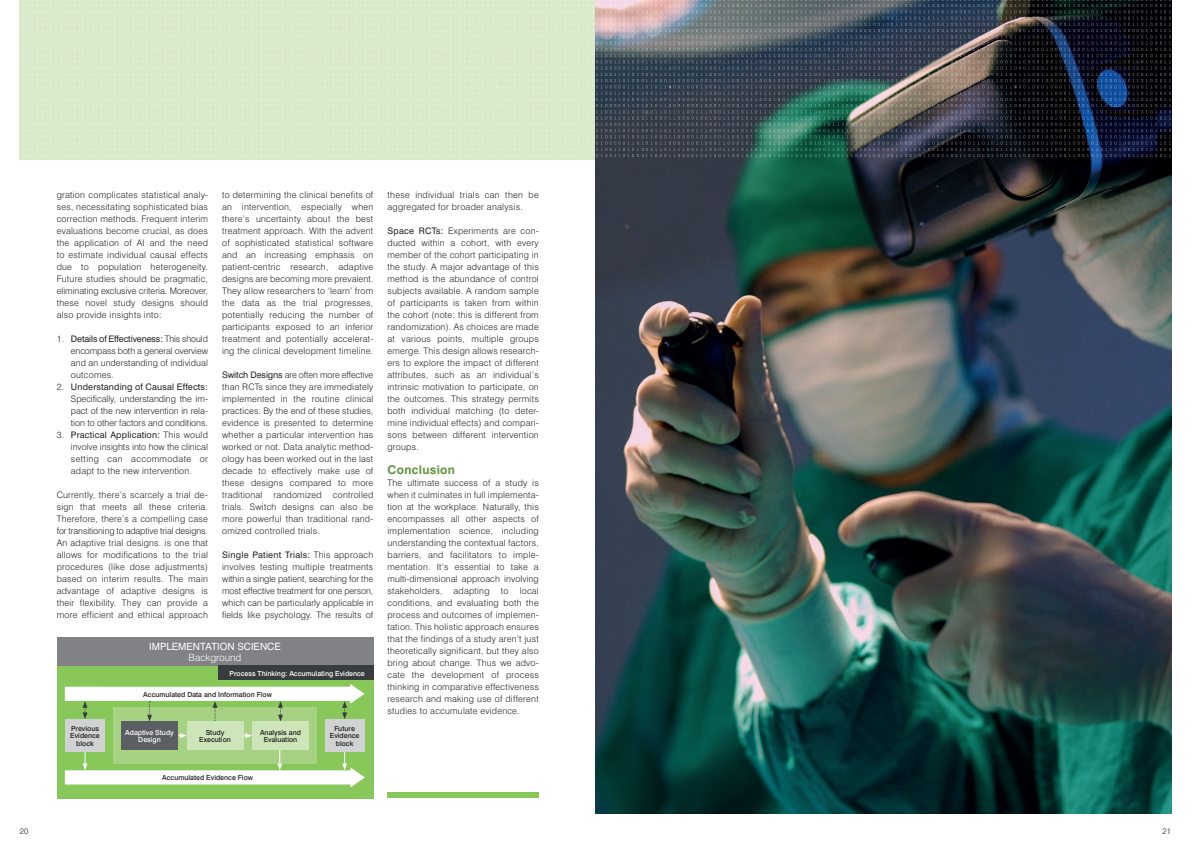
<style>
.page{position:relative;width:1191px;height:842px;background:#fff}
.page>*{position:absolute;margin:0;border:0;box-sizing:border-box;transform-origin:0 0}
.body{font:700 12px "Swiss 721 BT";letter-spacing:.025em;color:#649542}
.t1{font:10px "Swiss 721 BT";color:#fff}
.t2{font:300 10px "Swiss 721 BT";color:#fff}
.body-2{font:300 9px/12px "Swiss 721 BT";letter-spacing:.025em;color:#231f20;text-align:justify}
.bullit{font:300 9px/12px "Swiss 721 BT";letter-spacing:.01em;color:#231f20;text-align:justify}
.t3{font:300 8px "Swiss 721 BT";color:#231f20}
.t4{font:500 7px "Swiss 721 BT";color:#231f20}
.t5{font:500 7px "Swiss 721 BT";color:#fff}
.s1{font-weight:400}
</style>
<div class="page">
<div style="left:20px;top:0;width:1151px;height:159px;background:#d9eaca"></div>
<img style="left:595px;top:0;width:576px;height:814px">
<div style="left:387px;top:792px;width:152px;height:6px;background:#88c75a"></div>
<div style="left:57px;top:664px;width:316px;height:135px;background:#88c75a"></div>
<div style="left:113px;top:707px;width:204px;height:57px;background:#a7d283"></div>
<div style="left:57px;top:637px;width:316px;height:29px;background:#808285"></div>
<div style="left:218px;top:666px;width:155px;height:14px;background:#393c3f"></div>
<div style="left:65px;top:719px;width:40px;height:33px;background:#d1d2d4"></div>
<div style="left:325px;top:719px;width:39px;height:33px;background:#d1d2d4"></div>
<svg style="left:65px;top:684px;width:299px;height:38px"></svg>
<svg style="left:65px;top:749px;width:300px;height:38px"></svg>
<svg style="left:178px;top:733px;width:9px;height:5px"></svg>
<svg style="left:243px;top:733px;width:9px;height:5px"></svg>
<div style="left:121px;top:721px;width:57px;height:29px;background:#5b5e62"></div>
<div style="left:252px;top:721px;width:57px;height:29px;background:#cee5b9"></div>
<div style="left:187px;top:721px;width:56px;height:29px;background:#cee5b9"></div>
<img style="left:137px;top:148px;width:65px;height:3px">
<img style="left:165px;top:123px;width:37px;height:3px">
<img style="left:137px;top:92px;width:61px;height:3px">
<img style="left:137px;top:60px;width:61px;height:3px">
<img style="left:137px;top:4px;width:65px;height:3px">
<img style="left:346px;top:148px;width:70px;height:3px">
<img style="left:364px;top:123px;width:52px;height:3px">
<img style="left:346px;top:92px;width:70px;height:3px">
<img style="left:351px;top:60px;width:65px;height:3px">
<img style="left:364px;top:29px;width:52px;height:9px">
<img style="left:351px;top:4px;width:65px;height:3px">
<img style="left:564px;top:148px;width:65px;height:3px">
<img style="left:583px;top:117px;width:46px;height:9px">
<img style="left:565px;top:92px;width:64px;height:3px">
<img style="left:564px;top:60px;width:65px;height:3px">
<img style="left:564px;top:29px;width:65px;height:9px">
<img style="left:564px;top:4px;width:65px;height:3px">
<img style="left:778px;top:148px;width:65px;height:3px">
<img style="left:782px;top:117px;width:61px;height:9px">
<img style="left:778px;top:92px;width:65px;height:3px">
<img style="left:778px;top:60px;width:65px;height:3px">
<img style="left:805px;top:29px;width:38px;height:9px">
<img style="left:778px;top:4px;width:65px;height:3px">
<img style="left:987px;top:148px;width:69px;height:3px">
<img style="left:1010px;top:117px;width:46px;height:9px">
<img style="left:987px;top:92px;width:69px;height:3px">
<img style="left:991px;top:60px;width:65px;height:3px">
<img style="left:987px;top:29px;width:69px;height:9px">
<img style="left:991px;top:4px;width:65px;height:3px">
<img style="left:1128px;top:142px;width:43px;height:9px">
<img style="left:1109px;top:98px;width:62px;height:9px">
<img style="left:1105px;top:60px;width:66px;height:3px">
<img style="left:1100px;top:17px;width:71px;height:3px">
<p class="body-2" style="left:57px;top:188px;width:153px">gration complicates statistical analy&shy;ses, necessitating sophisticated bias correction methods. Frequent interim evaluations become crucial, as does the application of AI and the need to estimate individual causal effects due to population heterogeneity.<br>Future studies should be pragmatic, eliminating exclusive criteria. Moreover, these novel study designs should also provide insights into:</p>
<p class="bullit" style="left:71px;top:332px;width:139px;text-indent:-14px">1. <span class="s1">Details of Effectiveness:</span> This should encompass both a general overview and an understanding of individual outcomes.</p>
<p class="bullit" style="left:71px;top:380px;width:139px;text-indent:-14px">2. <span class="s1">Understanding of Causal Effects:<br></span>Specifically, understanding the im&shy;pact of the new intervention in rela&shy;tion to other factors and conditions.</p>
<p class="bullit" style="left:71px;top:428px;width:139px;text-indent:-14px">3. <span class="s1">Practical Application:</span> This would involve insights into how the clinical setting can accommodate or adapt to the new intervention.</p>
<p class="body-2" style="left:57px;top:488px;width:153px">Currently, there’s scarcely a trial de&shy;sign that meets all these criteria.<br>Therefore, there’s a compelling case for transitioning to adaptive trial designs.</p>
<p class="body-2" style="left:57px;top:536px;width:153px">An adaptive trial designs. is one that allows for modifications to the trial procedures (like dose adjustments) based on interim results. The main advantage of adaptive designs is their flexibility. They can provide a more efficient and ethical approach</p>
<p class="body-2" style="left:222px;top:188px;width:153px">to determining the clinical benefits of an intervention, especially when there’s uncertainty about the best treatment approach. With the advent of sophisticated statistical software and an increasing emphasis on patient-centric research, adaptive designs are becoming more prevalent.<br>They allow researchers to ‘learn’ from the data as the trial progresses, potentially reducing the number of participants exposed to an inferior treatment and potentially accelerat&shy;ing the clinical development timeline.</p>
<p class="body-2" style="left:222px;top:368px;width:153px"><span class="s1">Switch Designs</span> are often more effective than RCTs since they are immediately implemented in the routine clinical practices. By the end of these studies, evidence is presented to determine whether a particular intervention has worked or not. Data analytic method&shy;ology has been worked out in the last decade to effectively make use of these designs compared to more traditional randomized controlled trials. Switch designs can also be more powerful than traditional rand&shy;omized controlled trials.</p>
<p class="body-2" style="left:222px;top:548px;width:153px"><span class="s1">Single Patient Trials:</span> This approach involves testing multiple treatments within a single patient, searching for the most effective treatment for one person, which can be particularly applicable in fields like psychology. The results of</p>
<p class="t1" style="left:149px;top:640px;width:133px">IMPLEMENTATION SCIENCE</p>
<p class="t2" style="left:189px;top:651px;width:54px">Background</p>
<p class="t5" style="left:230px;top:669px;width:137px">Process Thinking: Accumulating Evidence</p>
<p class="t4" style="left:71px;top:724px;width:29px">Previous</p>
<p class="t4" style="left:70px;top:732px;width:31px">Evidence</p>
<p class="t4" style="left:76px;top:739px;width:19px">block</p>
<p class="t4" style="left:143px;top:690px;width:130px">Accumulated Data and Information Flow</p>
<p class="t5" style="left:125px;top:728px;width:50px">Adaptive Study</p>
<p class="t5" style="left:138px;top:735px;width:24px">Design</p>
<p class="t4" style="left:206px;top:728px;width:20px">Study</p>
<p class="t4" style="left:199px;top:735px;width:33px">Execution</p>
<p class="t4" style="left:260px;top:728px;width:42px">Analysis and</p>
<p class="t4" style="left:264px;top:735px;width:35px">Evaluation</p>
<p class="t4" style="left:162px;top:773px;width:92px">Accumulated Evidence Flow</p>
<p class="t4" style="left:334px;top:724px;width:22px">Future</p>
<p class="t4" style="left:330px;top:732px;width:31px">Evidence</p>
<p class="t4" style="left:336px;top:739px;width:19px">block</p>
<p class="body-2" style="left:387px;top:188px;width:153px">these individual trials can then be aggregated for broader analysis.</p>
<p class="body-2" style="left:387px;top:224px;width:153px"><span class="s1">Space RCTs:</span> Experiments are con&shy;ducted within a cohort, with every member of the cohort participating in the study. A major advantage of this method is the abundance of control subjects available. A random sample of participants is taken from within the cohort (note: this is different from randomization). As choices are made at various points, multiple groups emerge. This design allows research&shy;ers to explore the impact of different attributes, such as an individual’s intrinsic motivation to participate, on the outcomes. This strategy permits both individual matching (to deter&shy;mine individual effects) and compari&shy;sons between different intervention groups.</p>
<p class="body" style="left:387px;top:462px;width:69px">Conclusion</p>
<p class="body-2" style="left:387px;top:476px;width:153px">The ultimate success of a study is when it culminates in full implementa&shy;tion at the workplace. Naturally, this encompasses all other aspects of implementation science, including understanding the contextual factors, barriers, and facilitators to imple&shy;mentation. It’s essential to take a multi-dimensional approach involving stakeholders, adapting to local conditions, and evaluating both the process and outcomes of implemen&shy;tation. This holistic approach ensures that the findings of a study aren’t just theoretically significant, but they also bring about change. Thus we advo&shy;cate the development of process thinking in comparative effectiveness research and making use of different studies to accumulate evidence.</p>
<p class="t3" style="left:20px;top:826px;width:10px">20</p>
<p class="t3" style="left:1162px;top:826px;width:10px">21</p>
</div>
